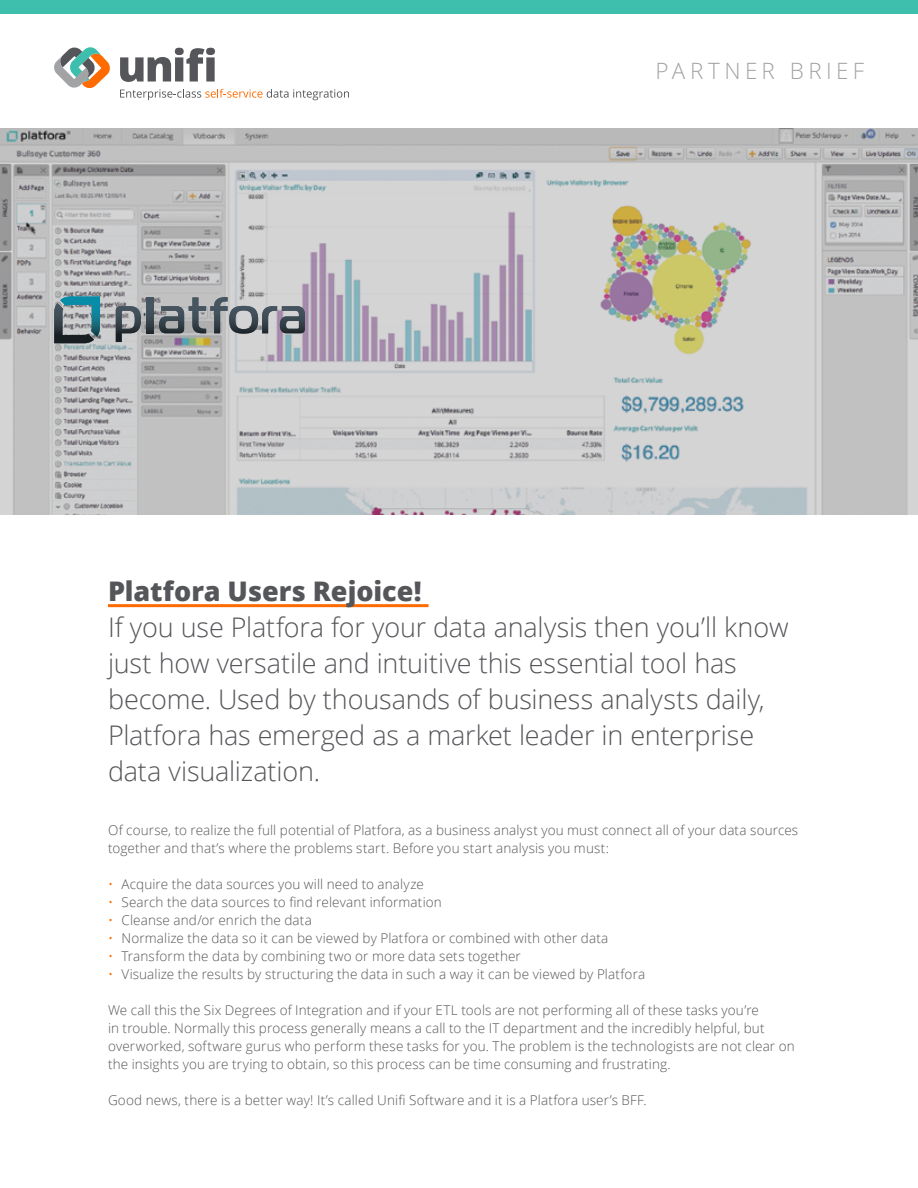
<style>
.page{position:relative;width:918px;height:1188px;background:#fff}
.page>*{position:absolute;margin:0;border:0;box-sizing:border-box;transform-origin:0 0}
.t1{font:300 27px/36px "Open Sans";letter-spacing:-.005em;color:#55565a}
.t2{font:800 27px "Open Sans";color:#55565a}
.t3{font:300 22.5px "Open Sans";letter-spacing:.195em;color:#a2a3a4}
.t4{font:300 13.5px/18px "Open Sans";letter-spacing:.01em;color:#55565a}
.s1{color:#ff6b00}
</style>
<div class="page">
<img style="left:0;top:128px;width:918px;height:386px">
<svg style="left:54px;top:47px;width:56px;height:42px"></svg>
<svg style="left:120px;top:48px;width:95px;height:34px"></svg>
<svg style="left:120px;top:89px;width:229px;height:11px"></svg>
<div style="left:0;top:0;width:918px;height:14px;background:#3ebfad"></div>
<hr style="left:108px;top:604px;width:321px;height:3px;background:#ff6b00">
<svg style="left:54px;top:297px;width:46px;height:46px"></svg>
<svg style="left:159px;top:297px;width:146px;height:37px;background:#c2c0c4"></svg>
<img style="left:60px;top:296px;width:40px;height:1px">
<img style="left:60px;top:297px;width:40px;height:40px">
<img style="left:54px;top:303px;width:40px;height:40px">
<img style="left:116px;top:306px;width:25px;height:36px">
<img style="left:147px;top:297px;width:6px;height:37px">
<img style="left:159px;top:306px;width:25px;height:27px">
<img style="left:189px;top:297px;width:17px;height:36px">
<img style="left:210px;top:297px;width:18px;height:36px">
<img style="left:229px;top:306px;width:29px;height:28px">
<img style="left:262px;top:306px;width:15px;height:27px">
<img style="left:280px;top:306px;width:25px;height:27px">
<h2 class="t3" style="left:655px;top:56px;width:210px">PARTNER BRIEF</h2>
<h1 class="t2" style="left:108px;top:571px;width:315px">Platfora Users Rejoice!</h1>
<p class="t1" style="left:108px;top:609px;width:682px">If you use Platfora for your data analysis then you’ll know just how versatile and intuitive this essential tool has become. Used by thousands of business analysts daily, Platfora has emerged as a market leader in enterprise data visualization.</p>
<p class="t4" style="left:108px;top:821px;width:692px">Of course, to realize the full potential of Platfora, as a business analyst you must connect all of your data sources together and that’s where the problems start. Before you start analysis you must:</p>
<p class="t4" style="left:108px;top:875px;width:317px"><span class="s1">•</span> Acquire the data sources you will need to analyze</p>
<p class="t4" style="left:108px;top:893px;width:335px"><span class="s1">•</span> Search the data sources to find relevant information</p>
<p class="t4" style="left:108px;top:911px;width:205px"><span class="s1">•</span> Cleanse and/or enrich the data</p>
<p class="t4" style="left:108px;top:929px;width:502px"><span class="s1">•</span> Normalize the data so it can be viewed by Platfora or combined with other data</p>
<p class="t4" style="left:108px;top:947px;width:414px"><span class="s1">•</span> Transform the data by combining two or more data sets together</p>
<p class="t4" style="left:108px;top:965px;width:539px"><span class="s1">•</span> Visualize the results by structuring the data in such a way it can be viewed by Platfora</p>
<p class="t4" style="left:108px;top:1001px;width:688px">We call this the Six Degrees of Integration and if your ETL tools are not performing all of these tasks you’re<br>in trouble. Normally this process generally means a call to the IT department and the incredibly helpful, but overworked, software gurus who perform these tasks for you. The problem is the technologists are not clear on the insights you are trying to obtain, so this process can be time consuming and frustrating.</p>
<p class="t4" style="left:108px;top:1091px;width:540px">Good news, there is a better way! It’s called Unifi Software and it is a Platfora user’s BFF.</p>
</div>
